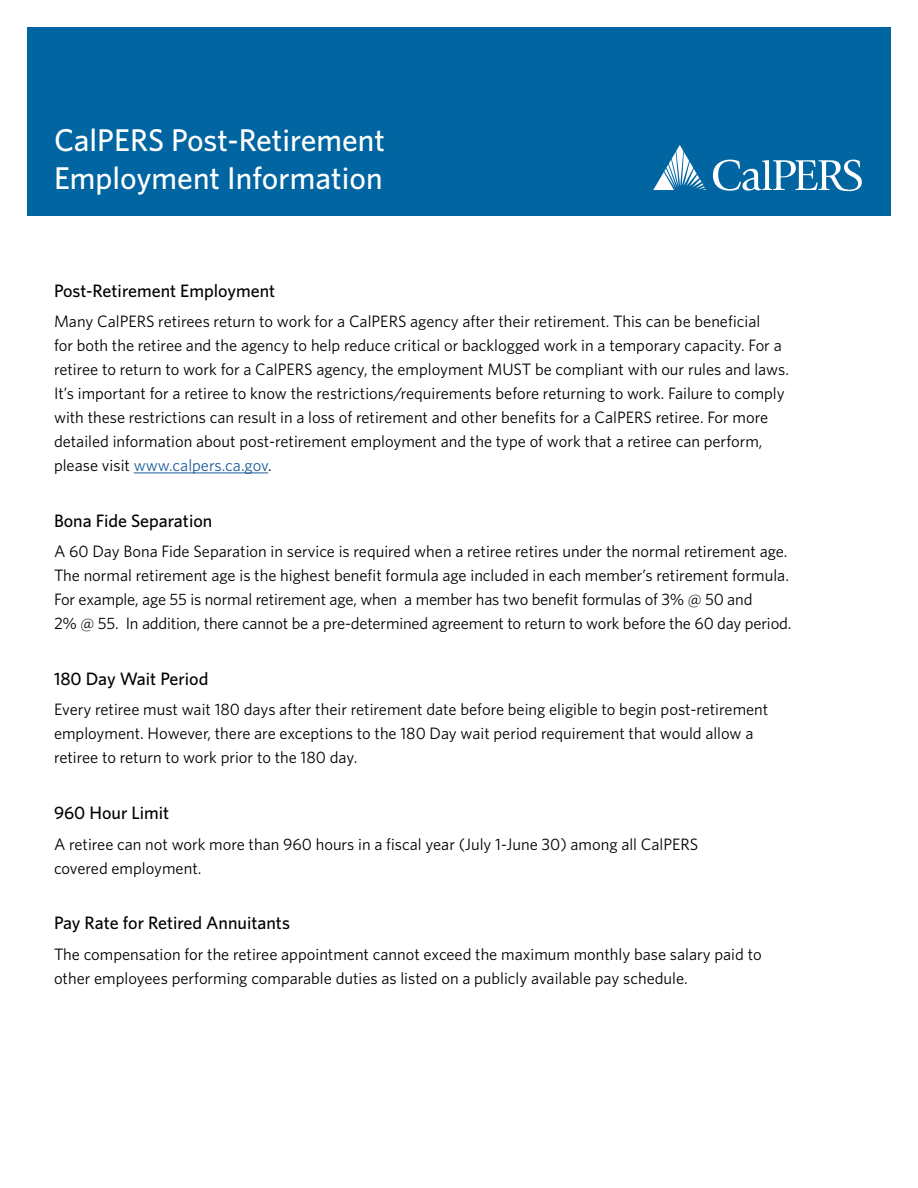
<style>
.page{position:relative;width:918px;height:1188px;background:#fff}
.page>*{position:absolute;margin:0;border:0;box-sizing:border-box;transform-origin:0 0}
.t1{font:500 31.5px/37.8px "Whitney";color:#fff}
.t2{font:500 18px "Whitney";color:#000}
.t3{font:16.5px/24px "Whitney";color:#000}
.s1{color:#215e9e}
</style>
<div class="page">
<div style="left:27px;top:27px;width:864px;height:189px;background:#0065a1"></div>
<hr style="left:134px;top:473px;width:134px;height:1px;background:#215e9e">
<svg style="left:713px;top:159px;width:149px;height:33px"></svg>
<svg style="left:653px;top:145px;width:53px;height:45px"></svg>
<h1 class="t1" style="left:54px;top:121px;width:184px">Headline with two li es</h1>
<h1 class="t1" style="left:54px;top:121px;width:333px">CalPERS Post-Retirement<br>Employment Information</h1>
<h2 class="t2" style="left:54px;top:278px;width:223px">Post-Retirement Employment</h2>
<p class="t3" style="left:54px;top:309px;width:736px">Many CalPERS retirees return to work for a CalPERS agency after their retirement. This can be beneficial<br>for both the retiree and the agency to help reduce critical or backlogged work in a temporary capacity. For a retiree to return to work for a CalPERS agency, the employment MUST be compliant with our rules and laws.<br>It’s important for a retiree to know the restrictions/requirements before returning to work. Failure to comply with these restrictions can result in a loss of retirement and other benefits for a CalPERS retiree. For more detailed information about post-retirement employment and the type of work that a retiree can perform, please visit <span class="s1">www.calpers.ca.gov</span>.</p>
<h2 class="t2" style="left:54px;top:508px;width:160px">Bona Fide Separation</h2>
<p class="t3" style="left:54px;top:539px;width:739px">A 60 Day Bona Fide Separation in service is required when a retiree retires under the normal retirement age.<br>The normal retirement age is the highest benefit formula age included in each member’s retirement formula.<br>For example, age 55 is normal retirement age, when a member has two benefit formulas of 3% @ 50 and<br>2% @ 55. In addition, there cannot be a pre-determined agreement to return to work before the 60 day period.</p>
<h2 class="t2" style="left:54px;top:667px;width:156px">180 Day Wait Period</h2>
<p class="t3" style="left:54px;top:697px;width:716px">Every retiree must wait 180 days after their retirement date before being eligible to begin post-retirement employment. However, there are exceptions to the 180 Day wait period requirement that would allow a retiree to return to work prior to the 180 day.</p>
<h2 class="t2" style="left:54px;top:801px;width:117px">960 Hour Limit</h2>
<p class="t3" style="left:54px;top:831px;width:646px">A retiree can not work more than 960 hours in a fiscal year (July 1-June 30) among all CalPERS covered employment.</p>
<h2 class="t2" style="left:54px;top:911px;width:238px">Pay Rate for Retired Annuitants</h2>
<p class="t3" style="left:54px;top:942px;width:709px">The compensation for the retiree appointment cannot exceed the maximum monthly base salary paid to other employees performing comparable duties as listed on a publicly available pay schedule.</p>
</div>
